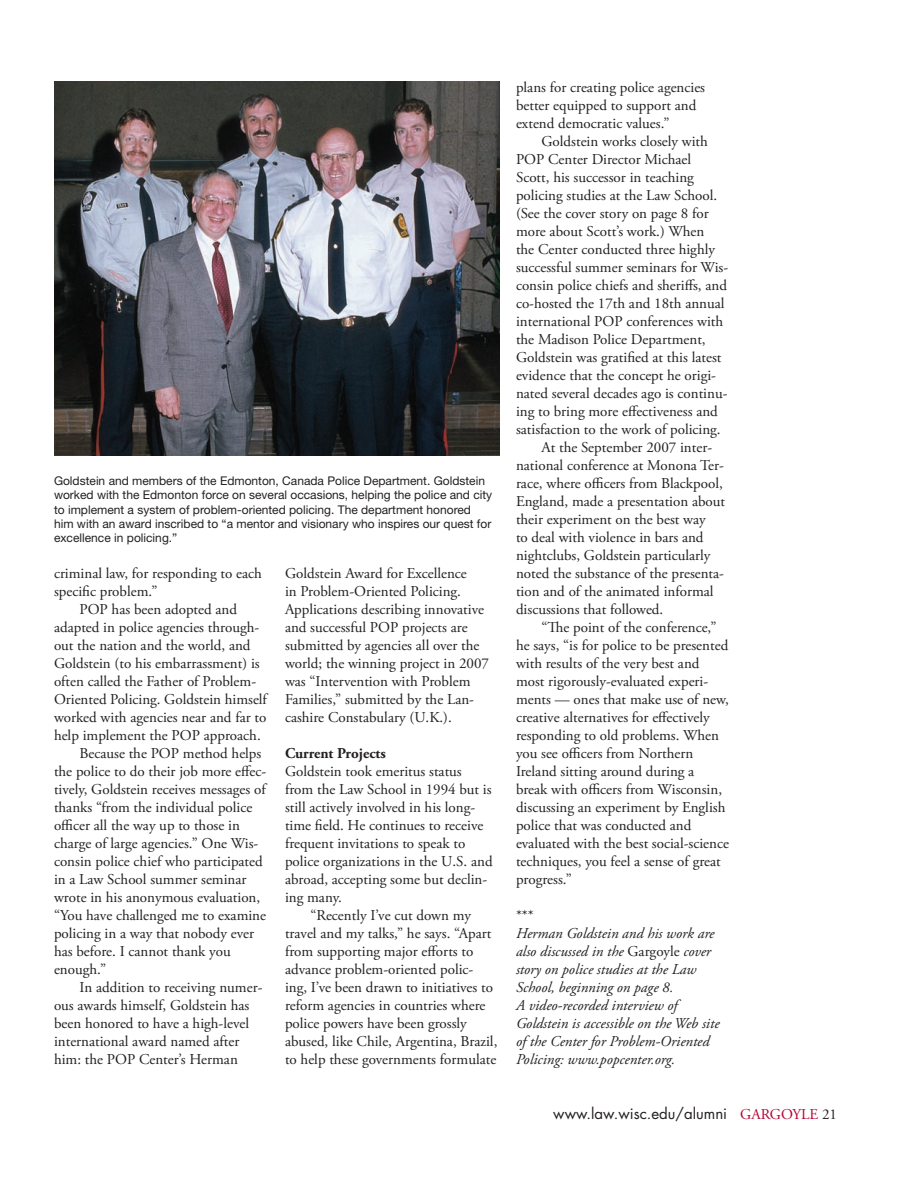
<style>
.page{position:relative;width:918px;height:1188px;background:#fff}
.page>*{position:absolute;margin:0;border:0;box-sizing:border-box;transform-origin:0 0}
.t1{font:15px/18px "Adobe Garamond Pro";color:#231f20}
.t2{font:italic 15px/18px "Adobe Garamond Pro";color:#231f20}
.t3{font:15px "Futura Std";color:#231f20}
.t4{font:700 15px "Adobe Garamond Pro";color:#231f20}
.t5{font:12px/14.4px "Helvetica Neue LT Std";color:#231f20}
.s1{font-style:normal}
.s2{font-family:"Adobe Garamond Pro";color:#b30437}
.s3{font-family:"Adobe Garamond Pro"}
</style>
<div class="page">
<img style="left:54px;top:81px;width:446px;height:375px">
<p class="t5" style="left:54px;top:473px;width:440px">Goldstein and members of the Edmonton, Canada Police Department. Goldstein worked with the Edmonton force on several occasions, helping the police and city to implement a system of problem-oriented policing. The department honored him with an award inscribed to “a mentor and visionary who inspires our quest for excellence in policing.”</p>
<p class="t1" style="left:54px;top:565px;width:209px">criminal law, for responding to each</p>
<p class="t1" style="left:54px;top:583px;width:105px">specific problem.”</p>
<p class="t1" style="left:80px;top:601px;width:159px">POP has been adopted and</p>
<p class="t1" style="left:54px;top:619px;width:207px">adapted in police agencies through-</p>
<p class="t1" style="left:54px;top:637px;width:198px">out the nation and the world, and</p>
<p class="t1" style="left:54px;top:655px;width:207px">Goldstein (to his embarrassment) is</p>
<p class="t1" style="left:54px;top:673px;width:204px">often called the Father of Problem-</p>
<p class="t1" style="left:54px;top:691px;width:215px">Oriented Policing. Goldstein himself</p>
<p class="t1" style="left:54px;top:709px;width:214px">worked with agencies near and far to</p>
<p class="t1" style="left:54px;top:727px;width:208px">help implement the POP approach.</p>
<p class="t1" style="left:80px;top:745px;width:183px">Because the POP method helps</p>
<p class="t1" style="left:54px;top:763px;width:214px">the police to do their job more effec-</p>
<p class="t1" style="left:54px;top:781px;width:213px">tively, Goldstein receives messages of</p>
<p class="t1" style="left:54px;top:799px;width:200px">thanks “from the individual police</p>
<p class="t1" style="left:54px;top:817px;width:187px">officer all the way up to those in</p>
<p class="t1" style="left:54px;top:835px;width:206px">charge of large agencies.” One Wis-</p>
<p class="t1" style="left:54px;top:853px;width:210px">consin police chief who participated</p>
<p class="t1" style="left:54px;top:871px;width:194px">in a Law School summer seminar</p>
<p class="t1" style="left:54px;top:889px;width:208px">wrote in his anonymous evaluation,</p>
<p class="t1" style="left:54px;top:907px;width:214px">“You have challenged me to examine</p>
<p class="t1" style="left:54px;top:925px;width:202px">policing in a way that nobody ever</p>
<p class="t1" style="left:54px;top:943px;width:178px">has before. I cannot thank you</p>
<p class="t1" style="left:54px;top:961px;width:54px">enough.”</p>
<p class="t1" style="left:80px;top:979px;width:185px">In addition to receiving numer-</p>
<p class="t1" style="left:54px;top:997px;width:197px">ous awards himself, Goldstein has</p>
<p class="t1" style="left:54px;top:1015px;width:197px">been honored to have a high-level</p>
<p class="t1" style="left:54px;top:1033px;width:187px">international award named after</p>
<p class="t1" style="left:54px;top:1051px;width:185px">him: the POP Center’s Herman</p>
<p class="t1" style="left:285px;top:565px;width:206px">Goldstein Award for Excellence<br>in Problem-Oriented Policing.<br>Applications describing innovative and successful POP projects are submitted by agencies all over the world; the winning project in 2007 was “Intervention with Problem Families,” submitted by the Lan&shy;cashire Constabulary (U.K.).</p>
<p class="t4" style="left:285px;top:744px;width:102px">Current Projects</p>
<p class="t1" style="left:285px;top:763px;width:209px">Goldstein took emeritus status from the Law School in 1994 but is still actively involved in his long&shy;time field. He continues to receive frequent invitations to speak to police organizations in the U.S. and abroad, accepting some but declin&shy;ing many.</p>
<p class="t1" style="left:285px;top:907px;width:214px;text-indent:26px">“Recently I’ve cut down my travel and my talks,” he says. “Apart from supporting major efforts to advance problem-oriented polic&shy;ing, I’ve been drawn to initiatives to reform agencies in countries where police powers have been grossly abused, like Chile, Argentina, Brazil, to help these governments formulate</p>
<p class="t1" style="left:516px;top:79px;width:191px">plans for creating police agencies better equipped to support and extend democratic values.”</p>
<p class="t1" style="left:542px;top:133px;width:168px">Goldstein works closely with</p>
<p class="t1" style="left:516px;top:151px;width:177px">POP Center Director Michael</p>
<p class="t1" style="left:516px;top:169px;width:179px">Scott, his successor in teaching</p>
<p class="t1" style="left:516px;top:187px;width:203px">policing studies at the Law School.</p>
<p class="t1" style="left:516px;top:205px;width:194px">(See the cover story on page 8 for</p>
<p class="t1" style="left:516px;top:223px;width:190px">more about Scott’s work.) When</p>
<p class="t1" style="left:516px;top:241px;width:201px">the Center conducted three highly</p>
<p class="t1" style="left:516px;top:259px;width:214px">successful summer seminars for Wis-</p>
<p class="t1" style="left:516px;top:277px;width:213px">consin police chiefs and sheriffs, and</p>
<p class="t1" style="left:516px;top:295px;width:210px">co-hosted the 17th and 18th annual</p>
<p class="t1" style="left:516px;top:313px;width:209px">international POP conferences with</p>
<p class="t1" style="left:516px;top:331px;width:191px">the Madison Police Department,</p>
<p class="t1" style="left:516px;top:349px;width:207px">Goldstein was gratified at this latest</p>
<p class="t1" style="left:516px;top:367px;width:202px">evidence that the concept he origi-</p>
<p class="t1" style="left:516px;top:385px;width:213px">nated several decades ago is continu-</p>
<p class="t1" style="left:516px;top:403px;width:203px">ing to bring more effectiveness and</p>
<p class="t1" style="left:516px;top:421px;width:206px">satisfaction to the work of policing.</p>
<p class="t1" style="left:542px;top:439px;width:172px">At the September 2007 inter-</p>
<p class="t1" style="left:516px;top:457px;width:209px">national conference at Monona Ter-</p>
<p class="t1" style="left:516px;top:475px;width:208px">race, where officers from Blackpool,</p>
<p class="t1" style="left:516px;top:493px;width:211px">England, made a presentation about</p>
<p class="t1" style="left:516px;top:511px;width:191px">their experiment on the best way</p>
<p class="t1" style="left:516px;top:529px;width:189px">to deal with violence in bars and</p>
<p class="t1" style="left:516px;top:547px;width:196px">nightclubs, Goldstein particularly</p>
<p class="t1" style="left:516px;top:565px;width:210px">noted the substance of the presenta-</p>
<p class="t1" style="left:516px;top:583px;width:199px">tion and of the animated informal</p>
<p class="t1" style="left:516px;top:601px;width:149px">discussions that followed.</p>
<p class="t1" style="left:542px;top:619px;width:177px">“The point of the conference,”</p>
<p class="t1" style="left:516px;top:637px;width:214px">he says, “is for police to be presented</p>
<p class="t1" style="left:516px;top:655px;width:185px">with results of the very best and</p>
<p class="t1" style="left:516px;top:673px;width:194px">most rigorously-evaluated experi-</p>
<p class="t1" style="left:516px;top:691px;width:214px">ments — ones that make use of new,</p>
<p class="t1" style="left:516px;top:709px;width:195px">creative alternatives for effectively</p>
<p class="t1" style="left:516px;top:727px;width:205px">responding to old problems. When</p>
<p class="t1" style="left:516px;top:745px;width:179px">you see officers from Northern</p>
<p class="t1" style="left:516px;top:763px;width:180px">Ireland sitting around during a</p>
<p class="t1" style="left:516px;top:781px;width:208px">break with officers from Wisconsin,</p>
<p class="t1" style="left:516px;top:799px;width:211px">discussing an experiment by English</p>
<p class="t1" style="left:516px;top:817px;width:177px">police that was conducted and</p>
<p class="t1" style="left:516px;top:835px;width:214px">evaluated with the best social-science</p>
<p class="t1" style="left:516px;top:853px;width:206px">techniques, you feel a sense of great</p>
<p class="t1" style="left:516px;top:871px;width:57px">progress.”</p>
<p class="t1" style="left:516px;top:907px;width:19px">***</p>
<p class="t2" style="left:516px;top:925px;width:205px">Herman Goldstein and his work are also discussed in the <span class="s1">Gargoyle</span> cover story on police studies at the Law School, beginning on page 8.<br>A video-recorded interview of Goldstein is accessible on the Web site of the Center for Problem-Oriented Policing: www.popcenter.org.</p>
<p class="t3" style="left:553px;top:1104px;width:285px">www.law.wisc.edu/alumni <span class="s2">GARGOYLE</span> <span class="s3">21</span></p>
</div>
